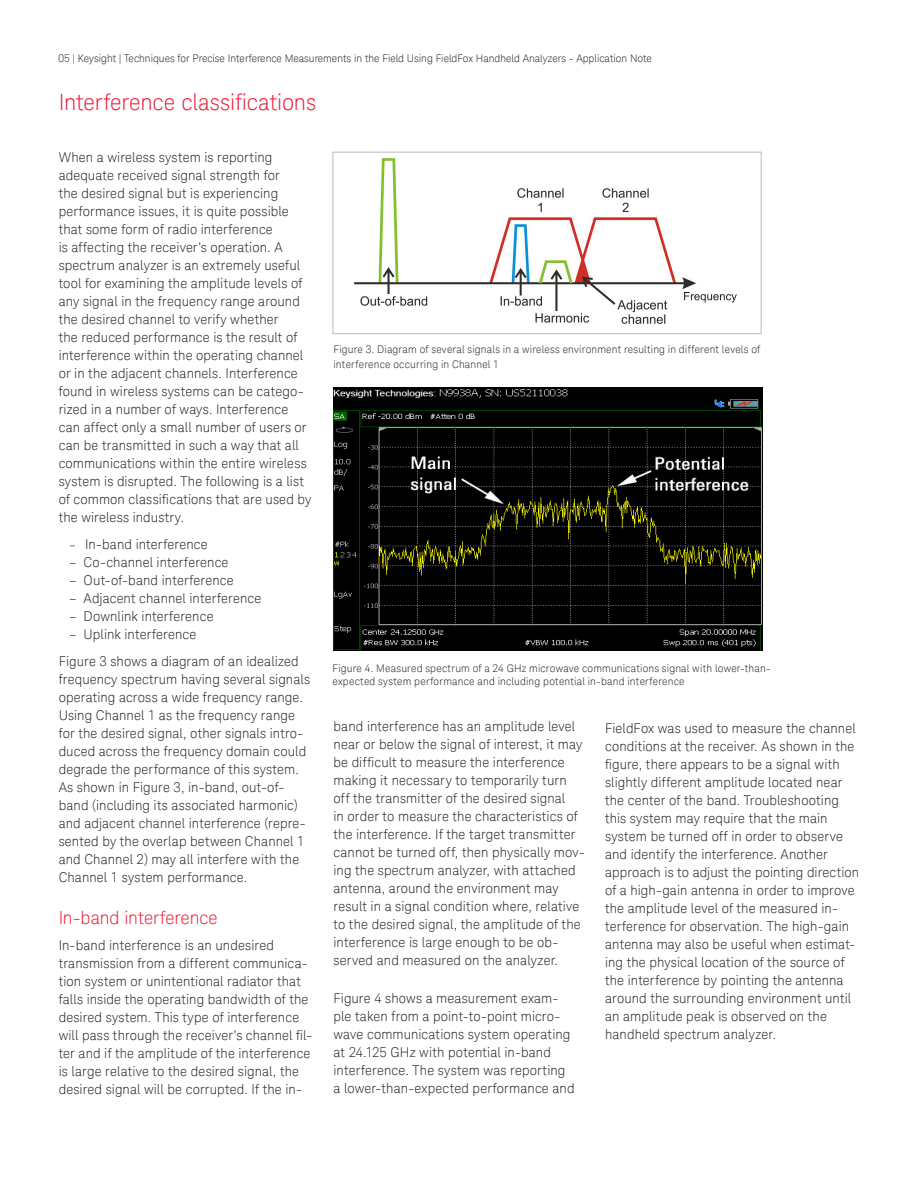
<style>
.page{position:relative;width:918px;height:1188px;background:#fff}
.page>*{position:absolute;margin:0;border:0;box-sizing:border-box;transform-origin:0 0}
.K_Heading_1{font:300 22.5px "Keysight Sans";letter-spacing:-.005em;color:#ed1a36}
.K_Heading_2{font:300 18px "Keysight Sans";letter-spacing:-.005em;color:#ed1a36}
.K_Body_Text{font:300 13.5px/18px "Keysight Sans";letter-spacing:.01em;color:#231f20}
.K_Captions{font:300 10.5px/15px "Keysight Sans";letter-spacing:.015em;color:#231f20}
.s1{font-size:12px}
</style>
<div class="page">
<img style="left:354px;top:158px;width:383px;height:166px">
<div style="left:333px;top:152px;width:429px;height:182px;border:1px solid #babbbe"></div>
<img style="left:334px;top:388px;width:429px;height:262px">
<p class="K_Captions" style="left:59px;top:51px;width:595px">05 | Keysight | Techniques for Precise Interference Measurements in the Field Using FieldFox Handheld Analyzers - Application Note</p>
<p class="K_Heading_1" style="left:59px;top:89px;width:259px">Interference classifications</p>
<p class="K_Body_Text" style="left:59px;top:148px;width:254px">When a wireless system is reporting adequate received signal strength for<br>the desired signal but is experiencing performance issues, it is quite possible that some form of radio interference<br>is affecting the receiver’s operation. A spectrum analyzer is an extremely useful tool for examining the amplitude levels of any signal in the frequency range around the desired channel to verify whether<br>the reduced performance is the result of interference within the operating channel or in the adjacent channels. Interference found in wireless systems can be catego&shy;rized in a number of ways. Interference can affect only a small number of users or can be transmitted in such a way that all communications within the entire wireless system is disrupted. The following is a list of common classifications that are used by the wireless industry.</p>
<p class="K_Body_Text" style="left:69px;top:535px;width:140px"><span class="s1">–</span> In-band interference</p>
<p class="K_Body_Text" style="left:69px;top:553px;width:161px">– Co-channel interference</p>
<p class="K_Body_Text" style="left:69px;top:571px;width:166px">– Out-of-band interference</p>
<p class="K_Body_Text" style="left:69px;top:589px;width:194px">– Adjacent channel interference</p>
<p class="K_Body_Text" style="left:69px;top:607px;width:146px">– Downlink interference</p>
<p class="K_Body_Text" style="left:69px;top:625px;width:129px">– Uplink interference</p>
<p class="K_Body_Text" style="left:59px;top:652px;width:253px">Figure 3 shows a diagram of an idealized frequency spectrum having several signals operating across a wide frequency range.<br>Using Channel 1 as the frequency range for the desired signal, other signals intro&shy;duced across the frequency domain could degrade the performance of this system.<br>As shown in Figure 3, in-band, out-of&shy;band (including its associated harmonic) and adjacent channel interference (repre&shy;sented by the overlap between Channel 1 and Channel 2) may all interfere with the Channel 1 system performance.</p>
<p class="K_Heading_2" style="left:59px;top:907px;width:160px">In-band interference</p>
<p class="K_Body_Text" style="left:59px;top:936px;width:255px">In-band interference is an undesired transmission from a different communica&shy;tion system or unintentional radiator that falls inside the operating bandwidth of the desired system. This type of interference will pass through the receiver’s channel fil&shy;ter and if the amplitude of the interference is large relative to the desired signal, the desired signal will be corrupted. If the in-</p>
<p class="K_Captions" style="left:334px;top:342px;width:428px">Figure 3. Diagram of several signals in a wireless environment resulting in different levels of interference occurring in Channel 1</p>
<p class="K_Captions" style="left:333px;top:662px;width:440px;line-height:13.5px">Figure 4. Measured spectrum of a 24 GHz microwave communications signal with lower-than&shy;expected system performance and including potential in-band interference</p>
<p class="K_Body_Text" style="left:334px;top:718px;width:253px">band interference has an amplitude level near or below the signal of interest, it may be difficult to measure the interference making it necessary to temporarily turn off the transmitter of the desired signal<br>in order to measure the characteristics of the interference. If the target transmitter cannot be turned off, then physically mov&shy;ing the spectrum analyzer, with attached antenna, around the environment may result in a signal condition where, relative to the desired signal, the amplitude of the interference is large enough to be ob&shy;served and measured on the analyzer.</p>
<p class="K_Body_Text" style="left:334px;top:989px;width:243px">Figure 4 shows a measurement exam&shy;ple taken from a point-to-point micro&shy;wave communications system operating at 24.125 GHz with potential in-band interference. The system was reporting a lower-than-expected performance and</p>
<p class="K_Body_Text" style="left:605px;top:719px;width:256px">FieldFox was used to measure the channel conditions at the receiver. As shown in the figure, there appears to be a signal with slightly different amplitude located near the center of the band. Troubleshooting this system may require that the main system be turned off in order to observe and identify the interference. Another approach is to adjust the pointing direction of a high-gain antenna in order to improve the amplitude level of the measured in&shy;terference for observation. The high-gain antenna may also be useful when estimat&shy;ing the physical location of the source of the interference by pointing the antenna around the surrounding environment until an amplitude peak is observed on the handheld spectrum analyzer.</p>
</div>
